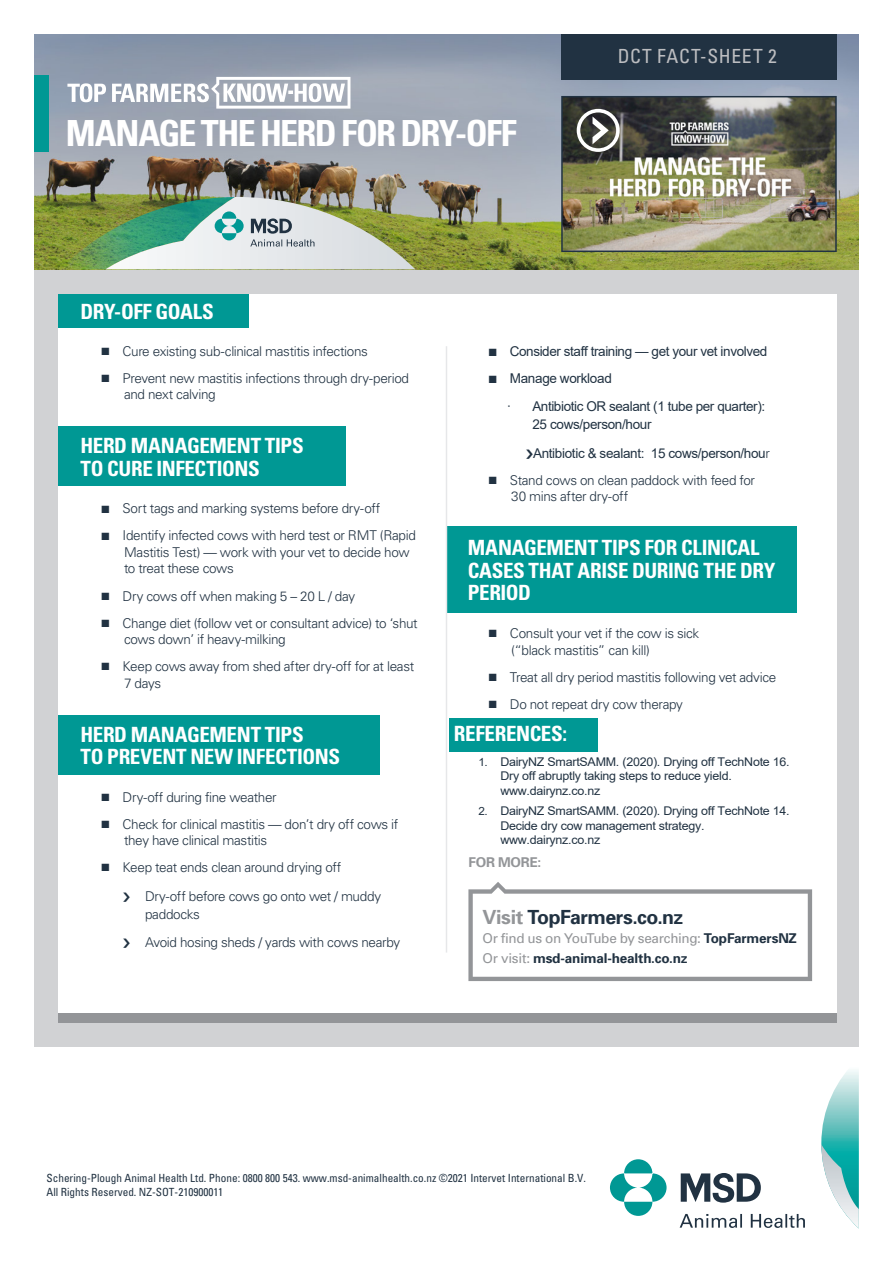
<style>
.page{position:relative;width:893px;height:1263px;background:#fff}
.page>*{position:absolute;margin:0;border:0;box-sizing:border-box;transform-origin:0 0}
.t1{font:700 condensed 36px "Univers";letter-spacing:-.05em;color:#fff}
.t2{font:700 condensed 21px/22.5px "Univers";letter-spacing:-.02em;color:#fff}
.t3{font:700 19.5px "Univers";letter-spacing:-.02em;color:#213242}
.t4{font:condensed 19.5px "Univers";letter-spacing:.035em;color:#bcbdc0}
.t5{font:300 13.5px/16.5px "Univers";letter-spacing:-.025em;color:#213242}
.t6{font:13.5px/28.5px "Arial";letter-spacing:-.03em;color:#213242}
.t7{font:13.5px/19.5px "Univers";letter-spacing:-.025em;color:#939598}
.t8{font:700 13.5px "Univers";letter-spacing:-.01em;color:#939598}
.t9{font:12px/14.4px "Arial";letter-spacing:-.02em;color:#213242;scale:1.04 1}
.t10{font:condensed 11.25px/13.4px "Univers";color:#213242}
.s1{font-family:"Univers";font-weight:300}
.s2{font-size:11.25px}
.s3{color:#939598}
.s4{font-weight:700;color:#213242}
</style>
<div class="page">
<div style="left:34px;top:269px;width:825px;height:778px;background:#d1d2d4"></div>
<img style="left:34px;top:34px;width:825px;height:235px">
<div style="left:561px;top:34px;width:276px;height:46px;background:#213242"></div>
<svg style="left:680px;top:1173px;width:125px;height:55px"></svg>
<svg style="left:610px;top:1159px;width:57px;height:57px"></svg>
<svg style="left:821px;top:1070px;width:38px;height:158px"></svg>
<svg style="left:67px;top:77px;width:283px;height:32px"></svg>
<div style="left:59px;top:294px;width:778px;height:729px;background:#fff"></div>
<div style="left:59px;top:294px;width:190px;height:34px;background:#009894"></div>
<div style="left:59px;top:426px;width:287px;height:60px;background:#009894"></div>
<div style="left:59px;top:715px;width:321px;height:60px;background:#009894"></div>
<div style="left:447px;top:526px;width:350px;height:86px;background:#009894"></div>
<div style="left:34px;top:76px;width:15px;height:76px;background:#009894"></div>
<div style="left:59px;top:1013px;width:778px;height:10px;background:#939598"></div>
<hr style="left:446px;top:346px;width:1px;height:606px;background:#e6e7e9">
<img style="left:561px;top:96px;width:276px;height:156px">
<img style="left:60px;top:197px;width:355px;height:72px">
<svg style="left:468px;top:882px;width:344px;height:99px"></svg>
<div style="left:449px;top:718px;width:149px;height:34px;background:#009894"></div>
<h1 class="t1" style="left:66px;top:111px;width:452px">MANAGE THE HERD FOR DRY-OFF</h1>
<h2 class="t2" style="left:81px;top:300px;width:135px">DRY-OFF GOALS</h2>
<h3 class="t4" style="left:618px;top:44px;width:161px">DCT FACT-SHEET 2</h3>
<p class="t5" style="left:102px;top:343px;width:268px">■ Cure existing sub-clinical mastitis infections</p>
<p class="t5" style="left:124px;top:370px;width:287px;text-indent:-22px">■ Prevent new mastitis infections through dry-period and next calving</p>
<h2 class="t2" style="left:81px;top:435px;width:225px">HERD MANAGEMENT TIPS<br>TO CURE INFECTIONS</h2>
<p class="t5" style="left:102px;top:500px;width:280px">■ Sort tags and marking systems before dry-off</p>
<p class="t5" style="left:124px;top:527px;width:293px;text-indent:-22px">■ Identify infected cows with herd test or RMT (Rapid<br>Mastitis Test) — work with your vet to decide how to treat these cows</p>
<p class="t5" style="left:102px;top:587px;width:255px">■ Dry cows off when making 5 – 20 L / day</p>
<p class="t5" style="left:124px;top:614px;width:295px;text-indent:-22px">■ Change diet (follow vet or consultant advice) to ‘shut cows down’ if heavy-milking</p>
<p class="t5" style="left:124px;top:658px;width:292px;text-indent:-22px">■ Keep cows away from shed after dry-off for at least<br>7 days</p>
<h2 class="t2" style="left:81px;top:723px;width:261px">HERD MANAGEMENT TIPS<br>TO PREVENT NEW INFECTIONS</h2>
<p class="t5" style="left:102px;top:788px;width:177px">■ Dry-off during fine weather</p>
<p class="t5" style="left:124px;top:815px;width:276px;text-indent:-22px">■ Check for clinical mastitis — don’t dry off cows if they have clinical mastitis</p>
<p class="t5" style="left:145px;top:853px;width:238px;line-height:28.5px;text-indent:-44px">■ Keep teat ends clean around drying off<br>Dry-off before cows go onto wet / muddy</p>
<p class="t5" style="left:145px;top:899px;width:257px;line-height:28.5px">paddocks<br>Avoid hosing sheds / yards with cows nearby</p>
<p class="t6" style="left:489px;top:337px;width:280px">■ Consider staff training — get your vet involved</p>
<p class="t6" style="left:507px;top:364px;width:260px;text-indent:-18px">■ Manage workload<br>· Antibiotic OR sealant (1 tube per quarter):</p>
<p class="t6" style="left:532px;top:410px;width:239px">25 cows/person/hour<br>Antibiotic &amp; sealant: 15 cows/person/hou<span class="s1">r</span></p>
<p class="t5" style="left:511px;top:472px;width:245px;text-indent:-22px">■ Stand cows on clean paddock with feed for<br>30 mins after dry-off</p>
<h2 class="t2" style="left:468px;top:537px;width:309px">MANAGEMENT TIPS FOR CLINICAL<br>CASES THAT ARISE DURING THE DRY<br>PERIOD</h2>
<p class="t5" style="left:511px;top:625px;width:189px;text-indent:-22px">■ Consult your vet if the cow is sick (“black mastitis” can kill)</p>
<p class="t5" style="left:489px;top:668px;width:289px">■ Treat all dry period mastitis following vet advice</p>
<p class="t5" style="left:489px;top:695px;width:196px">■ Do not repeat dry cow therapy</p>
<h2 class="t2" style="left:454px;top:723px;width:115px">REFERENCES:</h2>
<p class="t9" style="left:500px;top:754px;width:280px;text-indent:-22px"><span class="s2">1.</span> DairyNZ SmartSAMM. (2020). Drying off TechNote 16.<br>Dry off abruptly taking steps to reduce yield. www.dairynz.co.nz</p>
<p class="t9" style="left:500px;top:804px;width:280px;text-indent:-22px"><span class="s2">2.</span> DairyNZ SmartSAMM. (2020). Drying off TechNote 14.<br>Decide dry cow management strategy. www.dairynz.co.nz</p>
<p class="t8" style="left:468px;top:854px;width:74px">FOR MORE:</p>
<h3 class="t3" style="left:483px;top:905px;width:202px"><span class="s3">Visit</span> TopFarmers.co.nz</h3>
<p class="t7" style="left:483px;top:928px;width:316px">Or find us on YouTube by searching: <span class="s4">TopFarmersNZ<br></span>Or visit: <span class="s4">msd-animal-health.co.nz</span></p>
<p class="t10" style="left:47px;top:1171px;width:541px">Schering-Plough Animal Health Ltd. Phone: 0800 800 543. www.msd-animalhealth.co.nz ©2021 Intervet International B.V.<br>All Rights Reserved. NZ-SOT-210900011</p>
</div>
